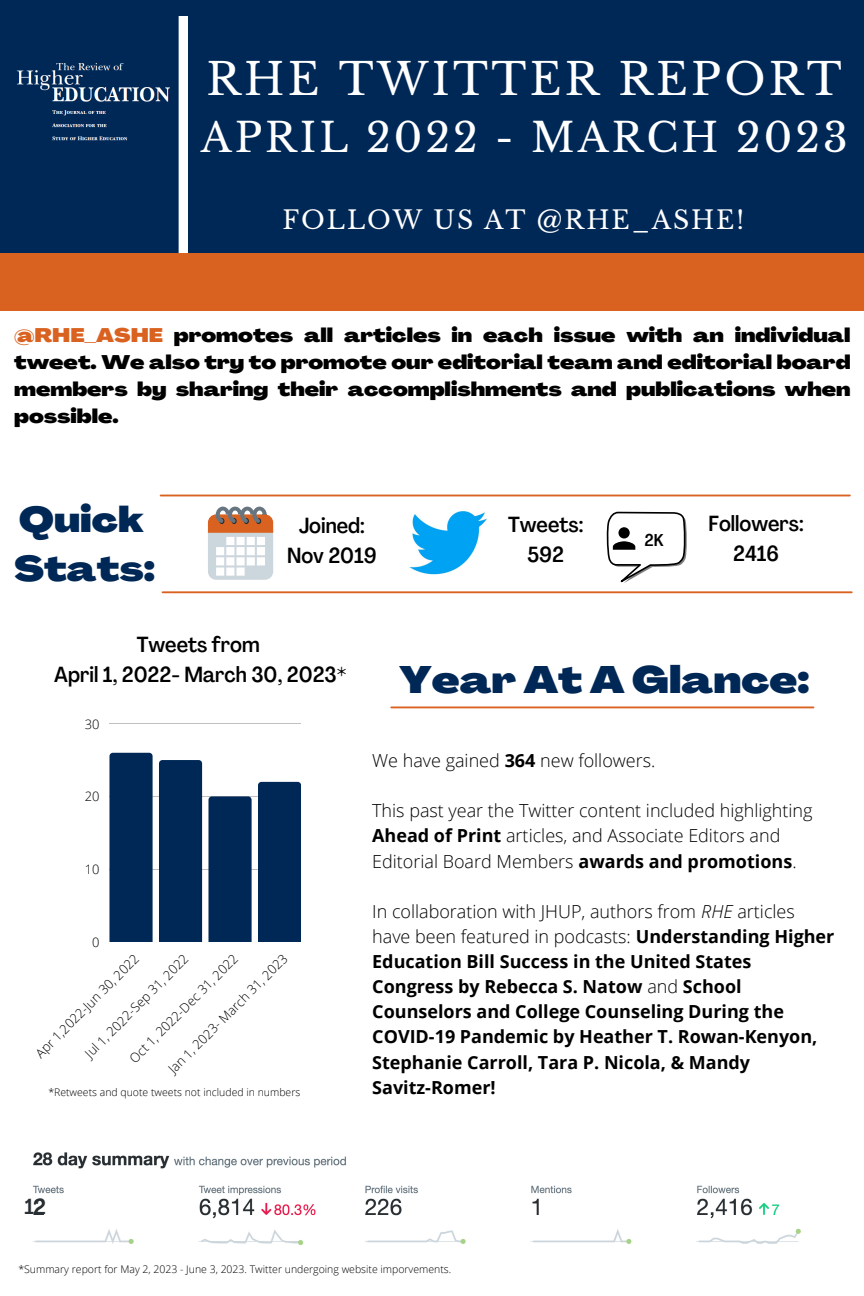
<style>
.page{position:relative;width:864px;height:1296px;background:#fff}
.page>*{position:absolute;margin:0;border:0;box-sizing:border-box;transform-origin:0 0}
.t1{font:43.65px "Libre Baskerville";letter-spacing:.075em;color:#fff}
.t2{font:40px "Libre Baskerville";letter-spacing:.075em;color:#fff}
.t3{font:900 expanded 37.5px "Agrandir";color:#002856}
.t4{font:900 expanded 35.15px "Agrandir";color:#002856}
.t5{font:25.15px "Libre Baskerville";letter-spacing:.075em;color:#fff}
.t6{font:500 condensed 21.55px "Agrandir";color:#000}
.t7{font:500 condensed 21.5px "Agrandir";color:#292f33}
.t8{font:900 expanded 19.3px/27px "Agrandir";color:#000;text-align:justify}
.t9{font:700 18px/25.1px "Open Sans";color:#000}
.t10{font:300 18px/25.1px "Open Sans";color:#000}
.t11{font:500 condensed 16.9px "Agrandir";color:#000}
.t12{font:300 12.95px "Open Sans";color:#000}
.t13{font:300 10.5px "Open Sans";color:#000}
.s1{color:#da6220}
.s2{font-weight:700}
.s3{font-weight:300}
.s4{font-weight:300;font-style:italic}
</style>
<div class="page">
<div style="left:0;top:230px;width:864px;height:81px;background:#da6220"></div>
<div style="left:0;top:0;width:864px;height:253px;background:#002856"></div>
<div style="left:7px;top:17px;width:181px;height:236px;background:#fff"></div>
<img style="left:7px;top:17px;width:171px;height:236px">
<hr style="left:161px;top:495px;width:689px;height:1px;background:#da6220">
<svg style="left:208px;top:507px;width:65px;height:73px"></svg>
<img style="left:409px;top:512px;width:78px;height:63px">
<svg style="left:607px;top:512px;width:80px;height:71px"></svg>
<hr style="left:163px;top:591px;width:689px;height:2px;background:#da6220">
<hr style="left:109px;top:724px;width:192px;height:1px;background:#000">
<hr style="left:109px;top:796px;width:192px;height:1px;background:#000">
<hr style="left:109px;top:869px;width:192px;height:1px;background:#000">
<hr style="left:109px;top:942px;width:192px;height:1px;background:#000">
<div style="left:109px;top:753px;width:44px;height:189px;background:#002856"></div>
<div style="left:159px;top:760px;width:43px;height:182px;background:#002856"></div>
<svg style="left:208px;top:796px;width:44px;height:4px"></svg>
<div style="left:258px;top:782px;width:43px;height:160px;background:#002856"></div>
<hr style="left:391px;top:706px;width:422px;height:2px;background:#da6220">
<div style="left:0;top:154px;width:116px;height:52px;background:#002856"></div>
<img style="left:32px;top:1152px;width:769px;height:93px">
<p class="t1" style="left:207px;top:53px;width:637px">RHE TWITTER REPORT</p>
<p class="t2" style="left:201px;top:114px;width:648px">APRIL 2022 - MARCH 2023</p>
<p class="t5" style="left:282px;top:205px;width:463px">FOLLOW US AT @RHE_ASHE!</p>
<p class="t8" style="left:14px;top:324px;width:838px"><span class="s1">@RHE_ASHE</span> promotes all articles in each issue with an individual tweet. We also try to promote our editorial team and editorial board members by sharing their accomplishments and publications when possible.</p>
<p class="t4" style="left:19px;top:505px;width:127px">Quick</p>
<p class="t4" style="left:14px;top:554px;width:142px">Stats:</p>
<p class="t6" style="left:299px;top:517px;width:68px">Joined:</p>
<p class="t6" style="left:287px;top:547px;width:91px">Nov 2019</p>
<p class="t6" style="left:137px;top:635px;width:125px">Tweets from</p>
<p class="t6" style="left:54px;top:665px;width:294px">April 1, 2022- March 30, 2023*</p>
<p class="t12" style="left:85px;top:715px;width:16px">30</p>
<p class="t6" style="left:508px;top:516px;width:77px">Tweets:</p>
<p class="t6" style="left:528px;top:546px;width:38px">592</p>
<p class="t11" style="left:645px;top:533px;width:21px">2K</p>
<p class="t6" style="left:708px;top:515px;width:97px">Followers:</p>
<p class="t6" style="left:733px;top:545px;width:47px">2416</p>
<p class="t3" style="left:399px;top:665px;width:412px">Year At A Glance:</p>
<p class="t12" style="left:85px;top:788px;width:16px">20</p>
<p class="t12" style="left:85px;top:860px;width:16px">10</p>
<p class="t12" style="left:92px;top:933px;width:9px">0</p>
<p class="t12" style="left:164px;top:1065px;width:164px;rotate:-45deg">Jan 1, 2023- March 31, 2023</p>
<p class="t12" style="left:81px;top:1049px;width:134px;rotate:-45deg">Jul 1, 202 -Sep 31, 202</p>
<p class="t12" style="left:31px;top:1049px;width:134px;rotate:-45deg">Apr 1,202 -Jun 30, 202</p>
<p class="t12" style="left:125px;top:1054px;width:141px;rotate:-45deg">Oct 1, 202 -Dec 31, 202</p>
<p class="t13" style="left:48px;top:1085px;width:253px">*Retweets and quote tweets not included in numbers</p>
<p class="t7" style="left:25px;top:1198px;width:23px">12</p>
<p class="t10" style="left:372px;top:747px;width:285px">We have gained <span class="s2">364</span> new followers.</p>
<p class="t10" style="left:372px;top:798px;width:442px">This past year the Twitter content included highlighting<br><span class="s2">Ahead of Print</span> articles, and Associate Editors and<br>Editorial Board Members <span class="s2">awards and promotions</span>.</p>
<p class="t9" style="left:372px;top:898px;width:464px"><span class="s3">In collaboration with JHUP, authors from</span> <span class="s4">RHE</span> <span class="s3">articles have been featured in podcasts:</span> Understanding Higher Education Bill Success in the United States Congress by Rebecca S. Natow <span class="s3">and</span> School Counselors and College Counseling During the COVID-19 Pandemic by Heather T. Rowan-Kenyon, Stephanie Carroll, Tara P. Nicola, &amp; Mandy</p>
<p class="t9" style="left:372px;top:1074px;width:125px">Savitz-Romer!</p>
<p class="t13" style="left:18px;top:1262px;width:434px">*Summary report for May 2, 2023 - June 3, 2023. Twitter undergoing website imporvements.</p>
</div>
